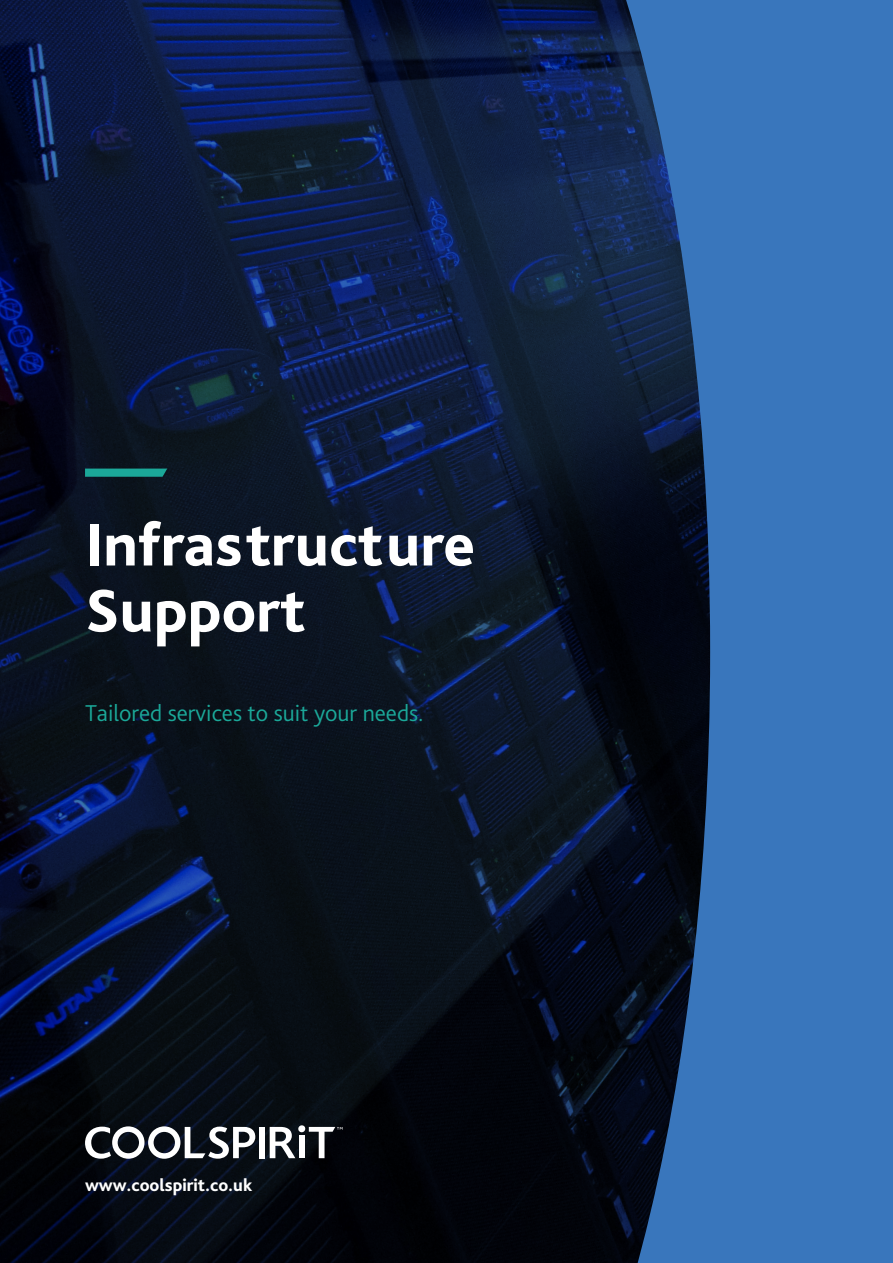
<style>
.page{position:relative;width:893px;height:1263px;background:#3976bc}
.page>*{position:absolute;margin:0;border:0;box-sizing:border-box;transform-origin:0 0}
.t1{font:800 63px/66px "Bliss Pro";color:#fff}
.t2{font:300 24px "Bliss Pro";color:#1ba899}
.t3{font:800 18px "Bliss Pro";color:#fff}
</style>
<div class="page">
<img style="left:0;top:0;width:710px;height:1263px">
<div style="left:259px;top:1127px;width:6px;height:31px;background:#fff"></div>
<svg style="left:85px;top:1126px;width:170px;height:33px;background:#676a6f"></svg>
<svg style="left:270px;top:1125px;width:72px;height:33px;background:#616467"></svg>
<svg style="left:85px;top:469px;width:82px;height:8px"></svg>
<p class="t1" style="left:85px;top:510px;width:391px">Infrastructure<br>Support</p>
<p class="t2" style="left:85px;top:698px;width:340px">Tailored services to suit your needs.</p>
<p class="t3" style="left:85px;top:1173px;width:169px">www.coolspirit.co.uk</p>
</div>
